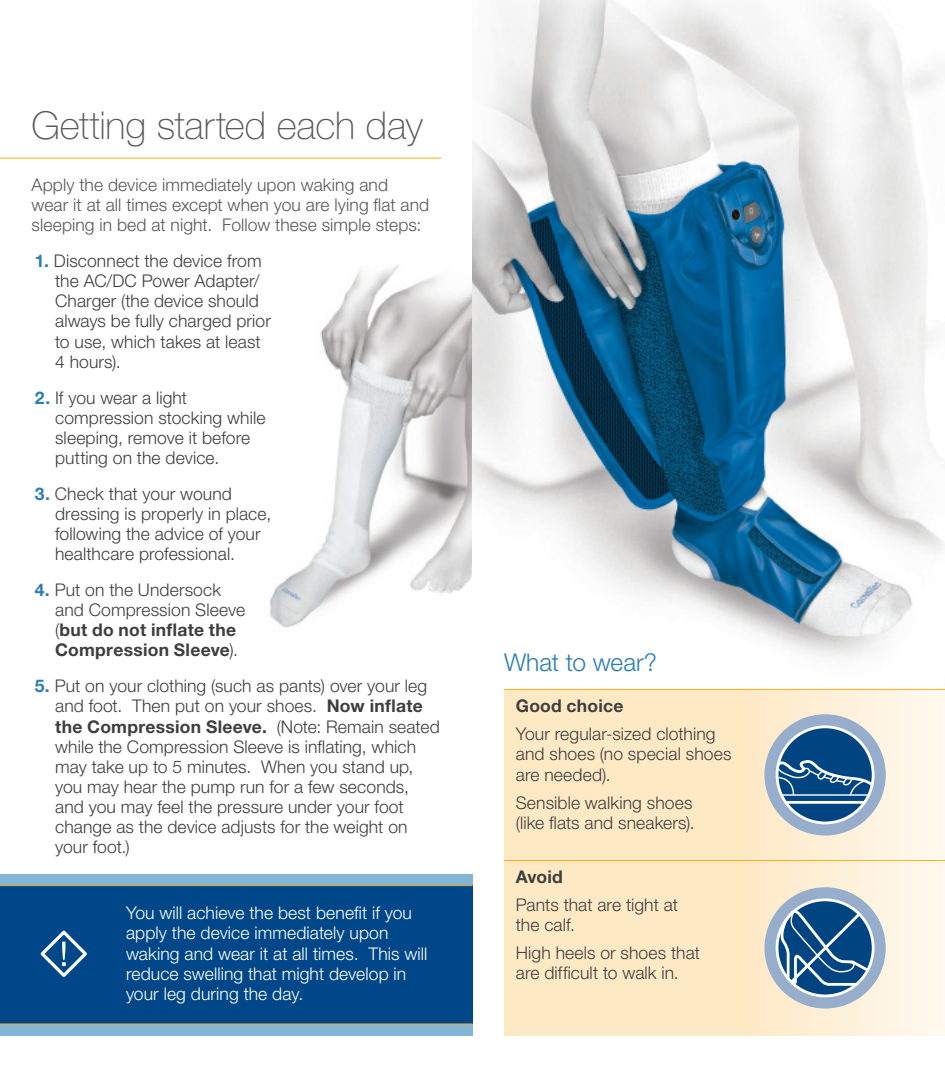
<style>
.page{position:relative;width:945px;height:1071px;background:#fff}
.page>*{position:absolute;margin:0;border:0;box-sizing:border-box;transform-origin:0 0}
.t1{font:100 38.5px "Helvetica Neue LT Std";letter-spacing:-.005em;color:#57585a}
.Copy{font:300 24.5px "Helvetica Neue LT Std";letter-spacing:-.005em;color:#2a7eb6}
.Numbers{font:300 17.5px/20.1px "Helvetica Neue LT Std";letter-spacing:.005em;color:#3e3e3f}
.Copy-2{font:300 17.5px/20.1px "Helvetica Neue LT Std";letter-spacing:.005em;color:#3e3e3f}
.Copy-3{font:300 17.5px/20.1px "Helvetica Neue LT Std";letter-spacing:.005em;color:#fff}
.Copy-4{font:300 17.5px/20.1px "Helvetica Neue LT Std";letter-spacing:.005em;color:#57585a}
.Copy-5{font:700 17.5px "Helvetica Neue LT Std";letter-spacing:.01em;color:#3e3e3f}
.s1{font-weight:700;color:#2a7eb6}
.s2{font-weight:700}
</style>
<div class="page">
<img style="left:270px;top:265px;width:202px;height:363px">
<img style="left:472px;top:0;width:470px;height:658px">
<hr style="left:0;top:158px;width:441px;height:1px;background:#faaf18">
<div style="left:504px;top:689px;width:441px;height:347px;background:linear-gradient(to right,#fee5ba,#fef4e3)"></div>
<hr style="left:504px;top:689px;width:441px;height:1px;background:#faaf18">
<hr style="left:504px;top:860px;width:441px;height:1px;background:#faaf18">
<div style="left:0;top:874px;width:472px;height:162px;background:#85b5d5"></div>
<div style="left:0;top:886px;width:472px;height:138px;background:#004789"></div>
<hr style="left:0;top:885px;width:472px;height:1px;background:#faaf18">
<hr style="left:0;top:1024px;width:472px;height:1px;background:#faaf18">
<svg style="left:40px;top:930px;width:47px;height:47px"></svg>
<div style="left:764px;top:887px;width:122px;height:122px;background:#96aecb;border-radius:50%"></div>
<svg style="left:778px;top:901px;width:94px;height:94px"></svg>
<div style="left:776px;top:898px;width:99px;height:99px;border:3px solid #fff;border-radius:50%"></div>
<svg style="left:779px;top:905px;width:92px;height:82px;background:#3e71a0"></svg>
<svg style="left:764px;top:714px;width:122px;height:122px;background:#a3b7d0"></svg>
<div style="left:778px;top:728px;width:94px;height:94px;background:#004482;border-radius:50%"></div>
<div style="left:776px;top:725px;width:99px;height:99px;border:3px solid #fff;border-radius:50%"></div>
<hr style="left:787px;top:801px;width:76px;height:3px;background:#fff">
<svg style="left:775px;top:759px;width:100px;height:38px;background:#3f72a1"></svg>
<p class="t1" style="left:32px;top:103px;width:393px">Getting started each day</p>
<p class="Copy-4" style="left:32px;top:174px;width:399px">Apply the device immediately upon waking and wear it at all times except when you are lying flat and sleeping in bed at night. Follow these simple steps:</p>
<p class="Numbers" style="left:55px;top:250px;width:217px;text-indent:-20px"><span class="s1">1.</span> Disconnect the device from the AC/DC Power Adapter/<br>Charger (the device should always be fully charged prior to use, which takes at least<br>4 hours).</p>
<p class="Numbers" style="left:55px;top:387px;width:212px;text-indent:-20px"><span class="s1">2.</span> If you wear a light compression stocking while sleeping, remove it before putting on the device.</p>
<p class="Numbers" style="left:55px;top:483px;width:218px;text-indent:-20px"><span class="s1">3.</span> Check that your wound dressing is properly in place, following the advice of your healthcare professional.</p>
<p class="Numbers" style="left:55px;top:579px;width:192px;text-indent:-20px"><span class="s1">4.</span> Put on the Undersock and Compression Sleeve (<span class="s2">but do not inflate the<br>Compression Sleeve</span>).</p>
<p class="Numbers" style="left:55px;top:676px;width:386px;text-indent:-20px"><span class="s1">5.</span> Put on your clothing (such as pants) over your leg and foot. Then put on your shoes. <span class="s2">Now inflate the Compression Sleeve.</span> (Note: Remain seated while the Compression Sleeve is inflating, which may take up to 5 minutes. When you stand up, you may hear the pump run for a few seconds, and you may feel the pressure under your foot change as the device adjusts for the weight on your foot.)</p>
<p class="Copy-3" style="left:126px;top:903px;width:303px">You will achieve the best benefit if you apply the device immediately upon waking and wear it at all times. This will reduce swelling that might develop in your leg during the day.</p>
<p class="Copy" style="left:504px;top:647px;width:155px">What to wear?</p>
<p class="Copy-5" style="left:516px;top:695px;width:109px">Good choice</p>
<p class="Copy-2" style="left:516px;top:724px;width:217px">Your regular-sized clothing and shoes (no special shoes are needed).</p>
<p class="Copy-2" style="left:516px;top:792px;width:180px">Sensible walking shoes (like flats and sneakers).</p>
<p class="Copy-5" style="left:516px;top:866px;width:49px">Avoid</p>
<p class="Copy-2" style="left:516px;top:894px;width:164px">Pants that are tight at the calf.</p>
<p class="Copy-2" style="left:516px;top:943px;width:186px">High heels or shoes that are difficult to walk in.</p>
</div>
